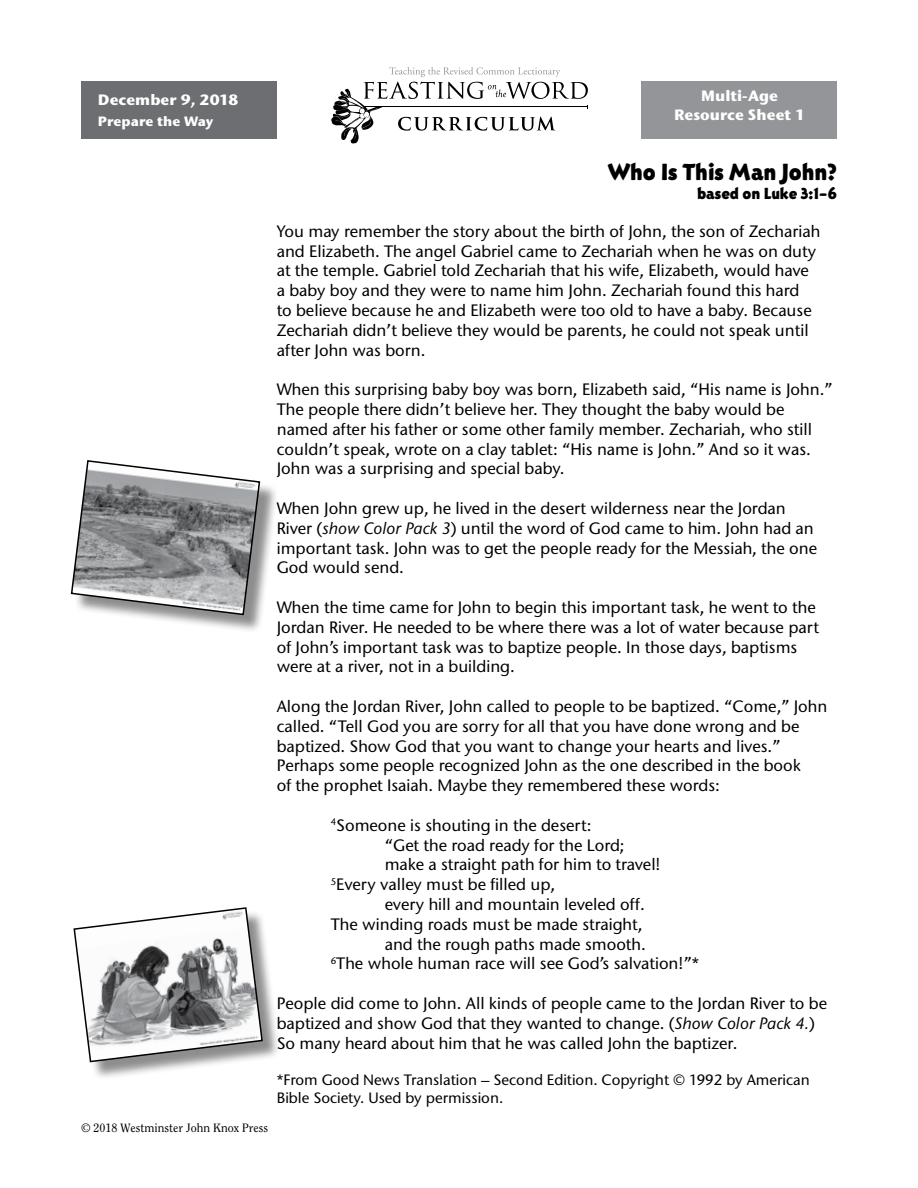
<style>
.page{position:relative;width:918px;height:1188px;background:#fff}
.page>*{position:absolute;margin:0;border:0;box-sizing:border-box;transform-origin:0 0}
.t1{font:24px "Eborg ITC Std";letter-spacing:-.005em;color:#000}
.t2{font:500 16.5px/19.8px "Stone Sans ITC Std";color:#000}
.t3{font:16.5px "Eborg ITC Std";color:#000}
.t4{font:500 15px/18px "Stone Sans ITC Std";color:#000}
.t5{font:700 15px/18.8px "Stone Sans ITC Std";color:#fff;text-align:center}
.t6{font:700 13.5px "Stone Sans ITC Std";color:#fff}
.t7{font:12px "Clearface Std";color:#000}
.s1{font-style:italic}
</style>
<div class="page">
<div style="left:641px;top:81px;width:196px;height:57px;background:#939598"></div>
<svg style="left:331px;top:67px;width:257px;height:77px"></svg>
<div style="left:81px;top:81px;width:196px;height:57px;background:#6d6e71"></div>
<div style="left:74px;top:463px;width:204px;height:171px;background:#000;opacity:.45"></div>
<svg style="left:70px;top:460px;width:191px;height:156px"></svg>
<div style="left:76px;top:910px;width:205px;height:171px;background:#000;opacity:.45"></div>
<svg style="left:73px;top:907px;width:191px;height:156px"></svg>
<p class="t5" style="left:98px;top:90px;width:142px">December 9, 2018</p>
<p class="t6" style="left:98px;top:112px;width:117px">Prepare the Way</p>
<p class="t5" style="left:674px;top:86px;width:133px">Multi-Age<br>Resource Sheet 1</p>
<h1 class="t1" style="left:608px;top:158px;width:231px">Who Is This Man John?</h1>
<p class="t3" style="left:697px;top:185px;width:141px">based on Luke 3:1–6</p>
<p class="t7" style="left:81px;top:1121px;width:189px">© 2018 Westminster John Knox Press</p>
<p class="t2" style="left:277px;top:221px;width:545px">You may remember the story about the birth of John, the son of Zechariah and Elizabeth. The angel Gabriel came to Zechariah when he was on duty at the temple. Gabriel told Zechariah that his wife, Elizabeth, would have a baby boy and they were to name him John. Zechariah found this hard<br>to believe because he and Elizabeth were too old to have a baby. Because Zechariah didn’t believe they would be parents, he could not speak until after John was born.</p>
<p class="t2" style="left:277px;top:379px;width:557px">When this surprising baby boy was born, Elizabeth said, “His name is John.” The people there didn’t believe her. They thought the baby would be named after his father or some other family member. Zechariah, who still couldn’t speak, wrote on a clay tablet: “His name is John.” And so it was.<br>John was a surprising and special baby.</p>
<p class="t2" style="left:277px;top:498px;width:542px">When John grew up, he lived in the desert wilderness near the Jordan River (<span class="s1">show Color Pack 3</span>) until the word of God came to him. John had an important task. John was to get the people ready for the Messiah, the one God would send.</p>
<p class="t2" style="left:277px;top:597px;width:544px">When the time came for John to begin this important task, he went to the Jordan River. He needed to be where there was a lot of water because part of John’s important task was to baptize people. In those days, baptisms were at a river, not in a building.</p>
<p class="t2" style="left:277px;top:696px;width:552px">Along the Jordan River, John called to people to be baptized. “Come,” John called. “Tell God you are sorry for all that you have done wrong and be baptized. Show God that you want to change your hearts and lives.” Perhaps some people recognized John as the one described in the book<br>of the prophet Isaiah. Maybe they remembered these words:</p>
<p class="t2" style="left:331px;top:815px;width:262px"><sup>4</sup>Someone is shouting in the desert:</p>
<p class="t2" style="left:385px;top:835px;width:241px">“Get the road ready for the Lord;</p>
<p class="t2" style="left:385px;top:855px;width:277px">make a straight path for him to travel!</p>
<p class="t2" style="left:331px;top:874px;width:226px"><sup>5</sup> Every valley must be filled up,</p>
<p class="t2" style="left:385px;top:894px;width:262px">every hill and mountain leveled off.</p>
<p class="t2" style="left:331px;top:914px;width:313px">The winding roads must be made straight,</p>
<p class="t2" style="left:385px;top:934px;width:263px">and the rough paths made smooth.</p>
<p class="t2" style="left:331px;top:954px;width:370px"><sup>6</sup>The whole human race will see God’s salvation!”*</p>
<p class="t2" style="left:277px;top:993px;width:552px">People did come to John. All kinds of people came to the Jordan River to be baptized and show God that they wanted to change. (<span class="s1">Show Color Pack 4.</span>)<br>So many heard about him that he was called John the baptizer.</p>
<p class="t4" style="left:277px;top:1070px;width:535px">*From Good News Translation – Second Edition. Copyright © 1992 by American<br>Bible Society. Used by permission.</p>
</div>
